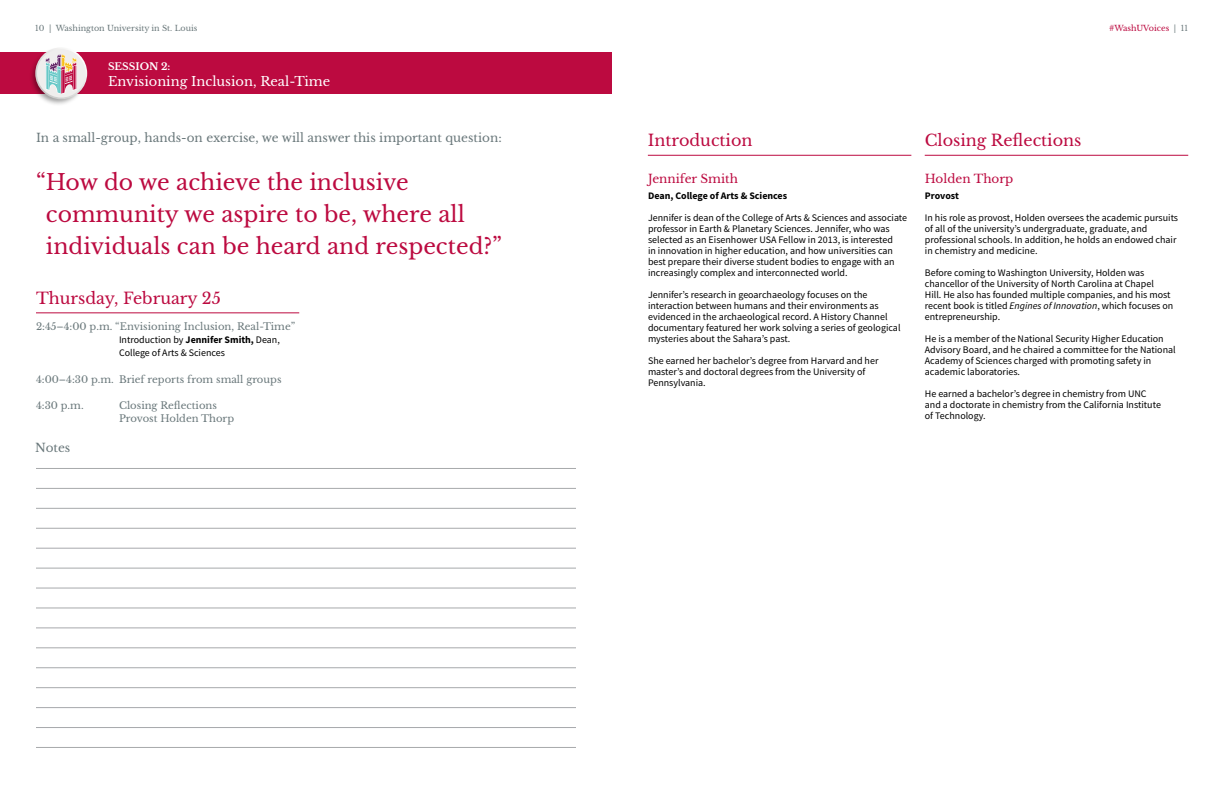
<style>
.page{position:relative;width:1224px;height:792px;background:#fff}
.page>*{position:absolute;margin:0;border:0;box-sizing:border-box;transform-origin:0 0}
.t1{font:22px/32px "Libre Baskerville";color:#bc0a40}
.t2{font:16px "Libre Baskerville";color:#bc0a40}
.t3{font:13px "Libre Baskerville";color:#fff}
.t4{font:12px "Libre Baskerville";color:#6a787b}
.t5{font:12px "Libre Baskerville";color:#bc0a40}
.t6{font:10px/11px "Source Sans Pro";color:#000}
.t7{font:10px/13.2px "Libre Baskerville";color:#6a787b}
.t8{font:700 10px "Source Sans Pro";color:#000}
.t9{font:700 10px "Libre Baskerville";color:#fff}
.t10{font:8px "Libre Baskerville";color:#6a787b}
.t11{font:8px "Libre Baskerville";color:#bc0a40}
.s1{color:#6a787b}
.s2{font-weight:700}
.s3{font-style:italic}
</style>
<div class="page">
<div style="left:0;top:53px;width:612px;height:41px;background:#bc0a40"></div>
<div style="left:29px;top:47px;width:59px;height:59px;background:#000;opacity:.4"></div>
<svg style="left:35px;top:47px;width:52px;height:52px"></svg>
<div style="left:37px;top:49px;width:48px;height:49px;background:#efeeed;border-radius:50%"></div>
<svg style="left:45px;top:54px;width:32px;height:40px"></svg>
<hr style="left:36px;top:313px;width:263px;height:1px;background:#bc0a40">
<hr style="left:36px;top:528px;width:540px;height:1px;background:#a7a9ac">
<hr style="left:36px;top:608px;width:540px;height:1px;background:#a7a9ac">
<hr style="left:36px;top:688px;width:540px;height:1px;background:#a7a9ac">
<hr style="left:36px;top:488px;width:540px;height:1px;background:#a7a9ac">
<hr style="left:36px;top:568px;width:540px;height:1px;background:#a7a9ac">
<hr style="left:36px;top:648px;width:540px;height:1px;background:#a7a9ac">
<hr style="left:36px;top:727px;width:540px;height:1px;background:#a7a9ac">
<hr style="left:36px;top:468px;width:540px;height:1px;background:#a7a9ac">
<hr style="left:36px;top:548px;width:540px;height:1px;background:#a7a9ac">
<hr style="left:36px;top:628px;width:540px;height:1px;background:#a7a9ac">
<hr style="left:36px;top:707px;width:540px;height:1px;background:#a7a9ac">
<hr style="left:36px;top:508px;width:540px;height:1px;background:#a7a9ac">
<hr style="left:36px;top:588px;width:540px;height:1px;background:#a7a9ac">
<hr style="left:36px;top:668px;width:540px;height:1px;background:#a7a9ac">
<hr style="left:36px;top:747px;width:540px;height:1px;background:#a7a9ac">
<hr style="left:648px;top:155px;width:263px;height:1px;background:#bc0a40">
<hr style="left:925px;top:155px;width:263px;height:1px;background:#bc0a40">
<p class="t10" style="left:35px;top:23px;width:164px">10 | Washington University in St. Louis</p>
<p class="t11" style="left:1109px;top:23px;width:80px">#WashUVoices <span class="s1">| 11</span></p>
<p class="t9" style="left:108px;top:60px;width:64px">SESSION 2:</p>
<h3 class="t3" style="left:108px;top:73px;width:224px">Envisioning Inclusion, Real-Time</h3>
<p class="t4" style="left:36px;top:130px;width:467px">In a small-group, hands-on exercise, we will answer this important question:</p>
<h1 class="t1" style="left:46px;top:166px;width:458px;text-indent:-10px">“How do we achieve the inclusive community we aspire to be, where all individuals can be heard and respected?”</h1>
<h2 class="t2" style="left:36px;top:288px;width:186px">Thursday, February 25</h2>
<p class="t7" style="left:36px;top:320px;width:261px">2:45–4:00 p.m. “Envisioning Inclusion, Real-Time”</p>
<p class="t6" style="left:119px;top:333px;width:162px;line-height:13.2px">Introduction by <span class="s2">Jennifer Smith,</span> Dean,<br>College of Arts &amp; Sciences</p>
<p class="t7" style="left:36px;top:373px;width:247px">4:00–4:30 p.m. Brief reports from small groups</p>
<p class="t7" style="left:36px;top:399px;width:49px">4:30 p.m.</p>
<p class="t7" style="left:119px;top:399px;width:117px">Closing Reflections<br>Provost Holden Thorp</p>
<p class="t4" style="left:35px;top:441px;width:37px">Notes</p>
<h2 class="t2" style="left:648px;top:130px;width:106px">Introduction</h2>
<h2 class="t2" style="left:925px;top:130px;width:158px">Closing Reflections</h2>
<p class="t5" style="left:648px;top:172px;width:91px">Jennifer Smith</p>
<p class="t8" style="left:648px;top:189px;width:141px">Dean, College of Arts &amp; Sciences</p>
<p class="t6" style="left:648px;top:212px;width:261px">Jennifer is dean of the College of Arts &amp; Sciences and associate professor in Earth &amp; Planetary Sciences. Jennifer, who was selected as an Eisenhower USA Fellow in 2013, is interested<br>in innovation in higher education, and how universities can best prepare their diverse student bodies to engage with an increasingly complex and interconnected world.</p>
<p class="t6" style="left:648px;top:289px;width:254px">Jennifer’s research in geoarchaeology focuses on the interaction between humans and their environments as evidenced in the archaeological record. A History Channel documentary featured her work solving a series of geological mysteries about the Sahara’s past.</p>
<p class="t6" style="left:648px;top:355px;width:232px">She earned her bachelor’s degree from Harvard and her master’s and doctoral degrees from the University of<br>Pennsylvania.</p>
<p class="t5" style="left:925px;top:172px;width:90px">Holden Thorp</p>
<p class="t8" style="left:925px;top:189px;width:36px">Provost</p>
<p class="t6" style="left:925px;top:212px;width:255px">In his role as provost, Holden oversees the academic pursuits of all of the university’s undergraduate, graduate, and professional schools. In addition, he holds an endowed chair in chemistry and medicine.</p>
<p class="t6" style="left:925px;top:267px;width:250px">Before coming to Washington University, Holden was chancellor of the University of North Carolina at Chapel<br>Hill. He also has founded multiple companies, and his most recent book is titled <span class="s3">Engines of Innovation</span>, which focuses on entrepreneurship.</p>
<p class="t6" style="left:925px;top:333px;width:252px">He is a member of the National Security Higher Education Advisory Board, and he chaired a committee for the National Academy of Sciences charged with promoting safety in academic laboratories.</p>
<p class="t6" style="left:925px;top:388px;width:238px">He earned a bachelor’s degree in chemistry from UNC and a doctorate in chemistry from the California Institute of Technology.</p>
</div>
